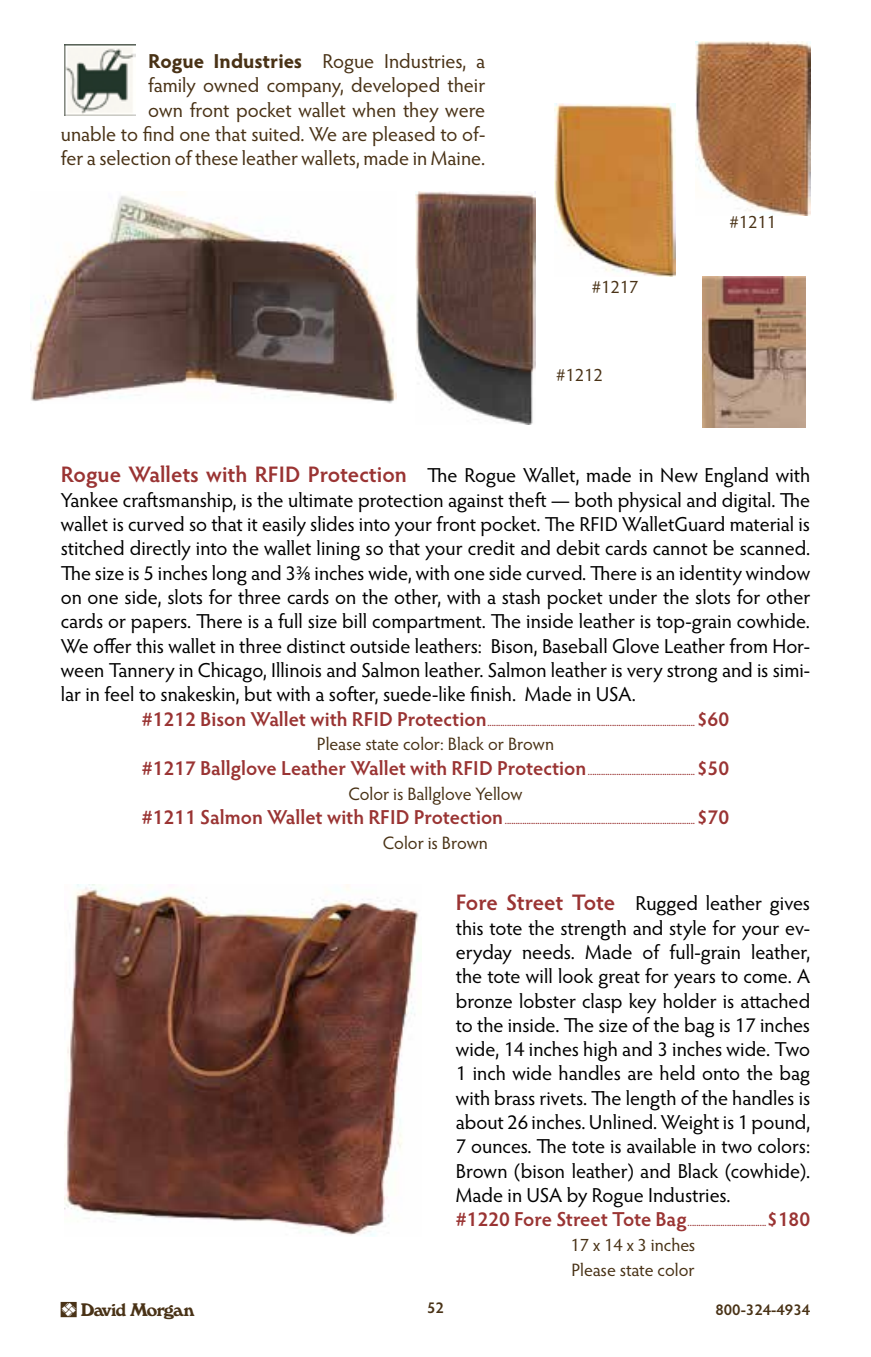
<style>
.page{position:relative;width:871px;height:1357px;background:#fff}
.page>*{position:absolute;margin:0;border:0;box-sizing:border-box;transform-origin:0 0}
.t1{font:22.5px "Windsor BT Roman";color:#493216}
.t2{font:20.25px/24.3px "Hypatia Sans Pro";color:#000;text-align:justify}
.t3{font:20.25px/24.3px "Hypatia Sans Pro";color:#493216;text-align:right}
.t4{font:600 20.25px "Hypatia Sans Pro";letter-spacing:-.005em;color:#9a3433}
.t5{font:18px/24.8px "Hypatia Sans Pro";color:#493216}
.t6{font:600 15.75px "Hypatia Sans Pro";color:#493216}
.t7{font:600 9px "Hypatia Sans Pro";color:#9a3433}
.s1{font-weight:700}
.s2{font-weight:600;font-size:22.5px;color:#9a3433}
</style>
<div class="page">
<img style="left:65px;top:45px;width:71px;height:71px">
<img style="left:415px;top:191px;width:120px;height:234px">
<img style="left:695px;top:42px;width:115px;height:173px">
<img style="left:31px;top:195px;width:365px;height:208px">
<img style="left:65px;top:885px;width:354px;height:351px">
<img style="left:554px;top:103px;width:122px;height:174px">
<img style="left:702px;top:277px;width:103px;height:150px">
<p class="t3" style="left:61px;top:48px;width:426px"><span class="s1">Rogue Industries</span> Rogue Industries, a<br>family owned company, developed their<br>own front pocket wallet when they were<br>unable to find one that suited. We are pleased to of&shy;fer a selection of these leather wallets, made in Maine.</p>
<p class="t5" style="left:592px;top:274px;width:48px">#1217</p>
<p class="t5" style="left:556px;top:362px;width:48px">#1212</p>
<p class="t5" style="left:729px;top:209px;width:48px">#1211</p>
<p class="t2" style="left:61px;top:463px;width:751px"><span class="s2">Rogue Wallets with RFID Protection</span> The Rogue Wallet, made in New England with Yankee craftsmanship, is the ultimate protection against theft — both physical and digital. The wallet is curved so that it easily slides into your front pocket. The RFID WalletGuard material is stitched directly into the wallet lining so that your credit and debit cards cannot be scanned.<br>The size is 5 inches long and 3⅜ inches wide, with one side curved. There is an identity window on one side, slots for three cards on the other, with a stash pocket under the slots for other cards or papers. There is a full size bill compartment. The inside leather is top-grain cowhide.<br>We offer this wallet in three distinct outside leathers: Bison, Baseball Glove Leather from Hor&shy;ween Tannery in Chicago, Illinois and Salmon leather. Salmon leather is very strong and is simi&shy;lar in feel to snakeskin, but with a softer, suede-like finish. Made in USA.</p>
<p class="t4" style="left:142px;top:704px;width:346px">#1212 Bison Wallet with RFID Protection</p>
<p class="t7" style="left:487px;top:716px;width:209px">...............................................................................................</p>
<p class="t4" style="left:696px;top:704px;width:34px">$60</p>
<p class="t5" style="left:317px;top:731px;width:239px">Please state color: Black or Brown</p>
<p class="t4" style="left:142px;top:754px;width:446px">#1217 Ballglove Leather Wallet with RFID Protection</p>
<p class="t4" style="left:696px;top:754px;width:34px">$50</p>
<p class="t7" style="left:588px;top:765px;width:109px">.................................................</p>
<p class="t5" style="left:348px;top:780px;width:175px">Color is Ballglove Yellow</p>
<p class="t4" style="left:142px;top:803px;width:363px">#1211 Salmon Wallet with RFID Protection</p>
<p class="t7" style="left:505px;top:814px;width:192px">.......................................................................................</p>
<p class="t4" style="left:696px;top:803px;width:34px">$70</p>
<p class="t5" style="left:383px;top:829px;width:106px">Color is Brown</p>
<p class="t2" style="left:456px;top:890px;width:356px"><span class="s2">Fore Street Tote</span> Rugged leather gives this tote the strength and style for your ev&shy;eryday needs. Made of full-grain leather, the tote will look great for years to come. A bronze lobster clasp key holder is attached to the inside. The size of the bag is 17 inches wide, 14 inches high and 3 inches wide. Two 1 inch wide handles are held onto the bag with brass rivets. The length of the handles is about 26 inches. Unlined. Weight is 1 pound, 7 ounces. The tote is available in two colors:<br>Brown (bison leather) and Black (cowhide).<br>Made in USA by Rogue Industries.</p>
<p class="t4" style="left:456px;top:1205px;width:232px">#1220 Fore Street Tote Bag</p>
<p class="t4" style="left:767px;top:1205px;width:45px">$180</p>
<p class="t7" style="left:687px;top:1217px;width:80px">....................................</p>
<p class="t5" style="left:570px;top:1232px;width:126px">17 x 14 x 3 inches<br>Please state color</p>
<p class="t1" style="left:61px;top:1295px;width:142px">^</p>
<p class="t6" style="left:427px;top:1297px;width:18px">52</p>
<p class="t6" style="left:715px;top:1298px;width:96px">800-324-4934</p>
</div>
